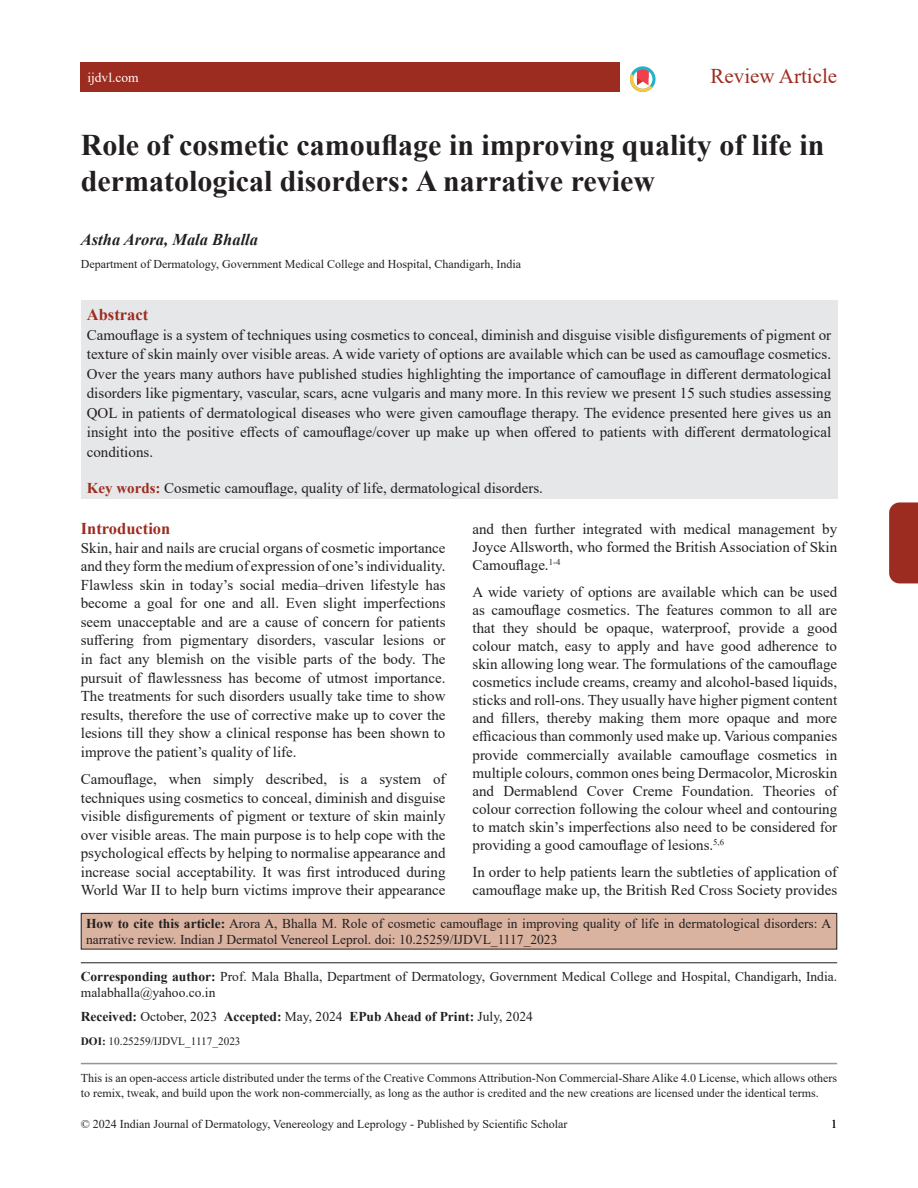
<style>
.page{position:relative;width:918px;height:1188px;background:#fff}
.page>*{position:absolute;margin:0;border:0;box-sizing:border-box;transform-origin:0 0}
.title-text{font:700 30px/36px "Times New Roman";color:#231f20}
.suptit{font:21px "Times New Roman";color:#9d2c20}
.aut-grp{font:italic 700 16.5px "Times New Roman";color:#231f20}
.Head-A{font:700 16.5px "Times New Roman";color:#9d2c20}
.abs_title{font:700 16.5px "Times New Roman";color:#9d2c20}
.para{font:15px/18px "Times New Roman";color:#231f20;text-align:justify}
.abs_para{font:15px/19.5px "Times New Roman";color:#231f20;text-align:justify}
.para_firstDropCaps{font:15px/18.5px "Times New Roman";color:#231f20;text-align:justify}
.keywordset{font:15px "Times New Roman";color:#231f20}
.citation_para{font:13.5px/16.2px "Times New Roman";color:#231f20}
.cores-author{font:13.5px/16.2px "Times New Roman";color:#231f20}
.article_info{font:700 13.5px "Times New Roman";color:#231f20}
.t1{font:13.5px "Times New Roman";color:#fff}
.aut-aff_first_last{font:12px/15px "Times New Roman";color:#231f20}
.doi_para{font:11.25px "Times New Roman";color:#231f20}
.s1{font-weight:700;color:#9d2c20}
.s2{font-weight:700}
.s3{font-weight:400}
</style>
<div class="page">
<div style="left:889px;top:502px;width:29px;height:81px;background:#9d2c20"></div>
<hr style="left:81px;top:1063px;width:756px;height:1px;background:#939598">
<svg style="left:630px;top:66px;width:25px;height:26px"></svg>
<div style="left:81px;top:62px;width:539px;height:30px;background:#9d2c20"></div>
<div style="left:81px;top:913px;width:756px;height:36px;background:#dab2a0"></div>
<div style="left:81px;top:913px;width:756px;height:37px;border:1px solid #231f20"></div>
<hr style="left:81px;top:962px;width:756px;height:1px;background:#231f20">
<div style="left:81px;top:301px;width:756px;height:198px;background:#e6e7e9"></div>
<p class="t1" style="left:87px;top:68px;width:53px">ijdvl.com</p>
<p class="suptit" style="left:711px;top:62px;width:128px">Review Article</p>
<p class="title-text" style="left:81px;top:126px;width:745px">Role of cosmetic camouflage in improving quality of life in dermatological disorders: A narrative review</p>
<p class="aut-grp" style="left:81px;top:228px;width:179px">Astha Arora, Mala Bhalla</p>
<p class="aut-aff_first_last" style="left:81px;top:256px;width:442px">Department of Dermatology, Government Medical College and Hospital, Chandigarh, India</p>
<p class="abs_title" style="left:87px;top:303px;width:63px">Abstract</p>
<p class="abs_para" style="left:87px;top:324px;width:746px">Camouflage is a system of techniques using cosmetics to conceal, diminish and disguise visible disfigurements of pigment or texture of skin mainly over visible areas. A wide variety of options are available which can be used as camouflage cosmetics.<br>Over the years many authors have published studies highlighting the importance of camouflage in different dermatological disorders like pigmentary, vascular, scars, acne vulgaris and many more. In this review we present 15 such studies assessing QOL in patients of dermatological diseases who were given camouflage therapy. The evidence presented here gives us an insight into the positive effects of camouflage/cover up make up when offered to patients with different dermatological conditions.</p>
<p class="keywordset" style="left:87px;top:478px;width:458px"><span class="s1">Key words:</span> Cosmetic camouflage, quality of life, dermatological disorders.</p>
<p class="Head-A" style="left:81px;top:517px;width:91px">Introduction</p>
<p class="para_firstDropCaps" style="left:81px;top:538px;width:366px">Skin, hair and nails are crucial organs of cosmetic importance and they form the medium of expression of one’s individuality.<br>Flawless skin in today’s social media–driven lifestyle has become a goal for one and all. Even slight imperfections seem unacceptable and are a cause of concern for patients suffering from pigmentary disorders, vascular lesions or in fact any blemish on the visible parts of the body. The pursuit of flawlessness has become of utmost importance.<br>The treatments for such disorders usually take time to show results, therefore the use of corrective make up to cover the lesions till they show a clinical response has been shown to improve the patient’s quality of life.</p>
<p class="para" style="left:81px;top:769px;width:366px;line-height:18.5px">Camouflage, when simply described, is a system of techniques using cosmetics to conceal, diminish and disguise visible disfigurements of pigment or texture of skin mainly over visible areas. The main purpose is to help cope with the psychological effects by helping to normalise appearance and increase social acceptability. It was first introduced during World War II to help burn victims improve their appearance</p>
<p class="para" style="left:472px;top:519px;width:366px">and then further integrated with medical management by Joyce Allsworth, who formed the British Association of Skin Camouflage.<sup>1-4</sup></p>
<p class="para" style="left:472px;top:582px;width:366px">A wide variety of options are available which can be used as camouflage cosmetics. The features common to all are that they should be opaque, waterproof, provide a good colour match, easy to apply and have good adherence to skin allowing long wear. The formulations of the camouflage cosmetics include creams, creamy and alcohol-based liquids, sticks and roll-ons. They usually have higher pigment content and fillers, thereby making them more opaque and more efficacious than commonly used make up. Various companies provide commercially available camouflage cosmetics in multiple colours, common ones being Dermacolor, Microskin and Dermablend Cover Creme Foundation. Theories of colour correction following the colour wheel and contouring to match skin’s imperfections also need to be considered for providing a good camouflage of lesions.<sup>5,6</sup></p>
<p class="para" style="left:472px;top:862px;width:366px">In order to help patients learn the subtleties of application of camouflage make up, the British Red Cross Society provides</p>
<p class="citation_para" style="left:86px;top:915px;width:747px"><span class="s2">How to cite this article:</span> Arora A, Bhalla M. Role of cosmetic camouflage in improving quality of life in dermatological disorders: A narrative review. Indian J Dermatol Venereol Leprol. doi: 10.25259/IJDVL_1117_2023</p>
<p class="cores-author" style="left:81px;top:968px;width:758px"><span class="s2">Corresponding author:</span> Prof. Mala Bhalla, Department of Dermatology, Government Medical College and Hospital, Chandigarh, India. malabhalla@yahoo.co.in</p>
<p class="article_info" style="left:81px;top:1007px;width:454px">Received: <span class="s3">October, 2023</span> Accepted: <span class="s3">May, 2024</span> EPub Ahead of Print: <span class="s3">July, 2024</span></p>
<p class="doi_para" style="left:81px;top:1033px;width:161px"><span class="s2">DOI:</span> 10.25259/IJDVL_1117_2023</p>
<p class="aut-aff_first_last" style="left:81px;top:1070px;width:758px">This is an open-access article distributed under the terms of the Creative Commons Attribution-Non Commercial-Share Alike 4.0 License, which allows others to remix, tweak, and build upon the work non-commercially, as long as the author is credited and the new creations are licensed under the identical terms.</p>
<p class="aut-aff_first_last" style="left:81px;top:1116px;width:488px">© 2024 Indian Journal of Dermatology, Venereology and Leprology - Published by Scientific Scholar</p>
<p class="aut-aff_first_last" style="left:831px;top:1116px;width:7px">1</p>
</div>
